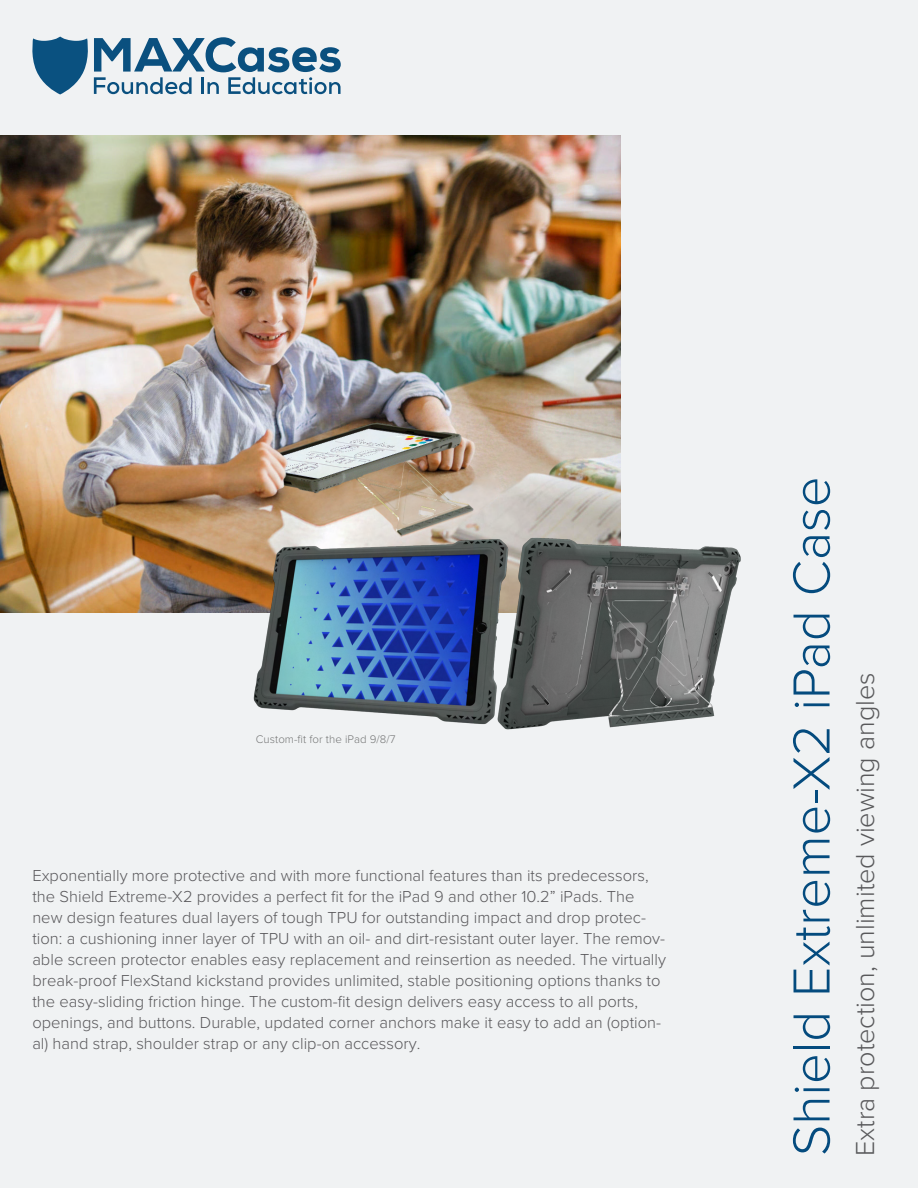
<style>
.page{position:relative;width:918px;height:1188px;background:#f0f2f3}
.page>*{position:absolute;margin:0;border:0;box-sizing:border-box;transform-origin:0 0}
.t1{font:300 54px "Proxima Nova";color:#044b7e}
.t2{font:300 27px "Proxima Nova";color:#59595b}
.t3{font:300 16.5px/21px "Proxima Nova";color:#59585b}
.t4{font:300 11.4px "Proxima Nova";letter-spacing:.005em;color:#767777}
</style>
<div class="page">
<svg style="left:32px;top:36px;width:309px;height:59px"></svg>
<img style="left:0;top:135px;width:620px;height:478px">
<img style="left:196px;top:457px;width:545px;height:273px">
<p class="t4" style="left:256px;top:731px;width:141px">Custom-fit for the iPad 9/8/7</p>
<p class="t3" style="left:32px;top:864px;width:635px">Exponentially more protective and with more functional features than its predecessors, the Shield Extreme-X2 provides a perfect fit for the iPad 9 and other 10.2” iPads. The new design features dual layers of tough TPU for outstanding impact and drop protec&shy;tion: a cushioning inner layer of TPU with an oil- and dirt-resistant outer layer. The remov&shy;able screen protector enables easy replacement and reinsertion as needed. The virtually break-proof FlexStand kickstand provides unlimited, stable positioning options thanks to the easy-sliding friction hinge. The custom-fit design delivers easy access to all ports, openings, and buttons. Durable, updated corner anchors make it easy to add an (option&shy;al) hand strap, shoulder strap or any clip-on accessory.</p>
<h1 class="t1" style="left:771px;top:1156px;width:681px;rotate:-90deg">Shield Extreme-X2 iPad Case</h1>
<h2 class="t2" style="left:845px;top:1156px;width:485px;rotate:-90deg">Extra protection, unlimited viewing angles</h2>
</div>
